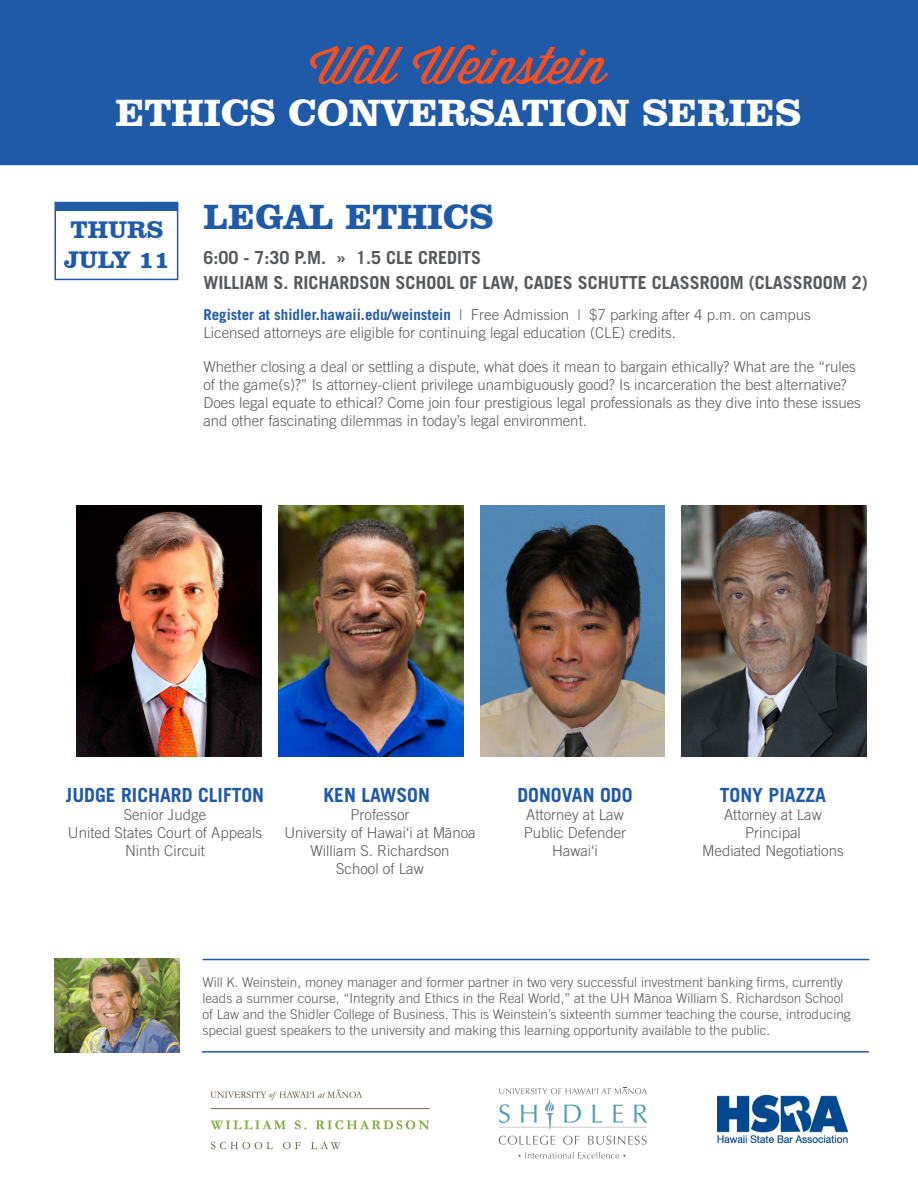
<style>
.page{position:relative;width:918px;height:1188px;background:#fff}
.page>*{position:absolute;margin:0;border:0;box-sizing:border-box;transform-origin:0 0}
.t1{font:51px "Wisdom Script AI";color:#f05022}
.t2{font:700 39px "Clarendon BT";color:#fff}
.t3{font:700 36px "Clarendon BT";color:#1f5aa9}
.t4{font:700 24.75px/29.7px "Clarendon BT";color:#1f5aa9}
.t5{font:700 19.5px "Trade Gothic";color:#1f5aa9}
.t6{font:700 18px/24.6px "Trade Gothic";color:#57585a}
.t7{font:300 15px/18px "Trade Gothic";color:#57585a;text-align:center}
.t8{font:300 13.5px/16.2px "Trade Gothic";color:#57585a}
.s1{font-weight:700;color:#1f5aa9}
</style>
<div class="page">
<div style="left:0;top:0;width:918px;height:165px;background:#1f5aa9"></div>
<hr style="left:202px;top:1051px;width:667px;height:2px;background:#1f5aa9">
<hr style="left:203px;top:959px;width:666px;height:1px;background:#1f5aa9">
<img style="left:54px;top:959px;width:125px;height:94px">
<svg style="left:499px;top:1104px;width:11px;height:19px"></svg>
<svg style="left:521px;top:1105px;width:16px;height:18px"></svg>
<svg style="left:564px;top:1105px;width:17px;height:18px"></svg>
<svg style="left:592px;top:1105px;width:10px;height:18px"></svg>
<svg style="left:613px;top:1105px;width:10px;height:18px"></svg>
<svg style="left:634px;top:1105px;width:13px;height:18px"></svg>
<svg style="left:543px;top:1100px;width:12px;height:29px"></svg>
<svg style="left:499px;top:1136px;width:56px;height:9px"></svg>
<svg style="left:563px;top:1136px;width:17px;height:9px"></svg>
<svg style="left:588px;top:1136px;width:59px;height:9px"></svg>
<hr style="left:551px;top:1127px;width:96px;height:1px;background:#717074">
<hr style="left:499px;top:1127px;width:50px;height:1px;background:#717074">
<svg style="left:518px;top:1152px;width:108px;height:7px"></svg>
<svg style="left:499px;top:1087px;width:148px;height:7px"></svg>
<img style="left:210px;top:1089px;width:220px;height:61px">
<img style="left:718px;top:1096px;width:130px;height:47px">
<img style="left:279px;top:506px;width:184px;height:250px">
<img style="left:480px;top:506px;width:185px;height:250px">
<img style="left:77px;top:506px;width:184px;height:250px">
<div style="left:55px;top:203px;width:123px;height:8px;background:#1f5aa9"></div>
<div style="left:55px;top:202px;width:123px;height:78px;border:1px solid #1f5aa9"></div>
<img style="left:682px;top:506px;width:185px;height:251px">
<h1 class="t1" style="left:310px;top:26px;width:298px">Will Weinstein</h1>
<h2 class="t2" style="left:115px;top:88px;width:687px">ETHICS CONVERSATION SERIES</h2>
<h3 class="t4" style="left:64px;top:214px;width:108px">THURS<br>JULY 11</h3>
<h3 class="t3" style="left:203px;top:194px;width:292px">LEGAL ETHICS</h3>
<p class="t6" style="left:203px;top:245px;width:666px">6:00 - 7:30 P.M. » 1.5 CLE CREDITS<br>WILLIAM S. RICHARDSON SCHOOL OF LAW, CADES SCHUTTE CLASSROOM (CLASSROOM 2)</p>
<p class="t7" style="left:203px;top:305px;width:609px;text-align:left"><span class="s1">Register at shidler.hawaii.edu/weinstein</span> | Free Admission | $7 parking after 4 p.m. on campus<br>Licensed attorneys are eligible for continuing legal education (CLE) credits.</p>
<p class="t7" style="left:203px;top:357px;width:659px;text-align:left">Whether closing a deal or settling a dispute, what does it mean to bargain ethically? What are the “rules of the game(s)?” Is attorney-client privilege unambiguously good? Is incarceration the best alternative?<br>Does legal equate to ethical? Come join four prestigious legal professionals as they dive into these issues and other fascinating dilemmas in today’s legal environment.</p>
<h3 class="t5" style="left:66px;top:783px;width:200px">JUDGE RICHARD CLIFTON</h3>
<p class="t7" style="left:68px;top:805px;width:196px">Senior Judge<br>United States Court of Appeals<br>Ninth Circuit</p>
<h3 class="t5" style="left:323px;top:783px;width:108px">KEN LAWSON</h3>
<p class="t7" style="left:284px;top:805px;width:193px">Professor<br>University of Hawai‘i at M¯anoa<br>William S. Richardson<br>School of Law</p>
<h3 class="t5" style="left:517px;top:783px;width:117px">DONOVAN ODO</h3>
<p class="t7" style="left:524px;top:805px;width:104px">Attorney at Law<br>Public Defender<br>Hawai‘i</p>
<h3 class="t5" style="left:720px;top:783px;width:108px">TONY PIAZZA</h3>
<p class="t7" style="left:702px;top:805px;width:143px">Attorney at Law<br>Principal<br>Mediated Negotiations</p>
<p class="t8" style="left:202px;top:974px;width:650px">Will K. Weinstein, money manager and former partner in two very successful investment banking firms, currently leads a summer course, “Integrity and Ethics in the Real World,” at the UH M¯anoa William S. Richardson School of Law and the Shidler College of Business. This is Weinstein’s sixteenth summer teaching the course, introducing special guest speakers to the university and making this learning opportunity available to the public.</p>
</div>
